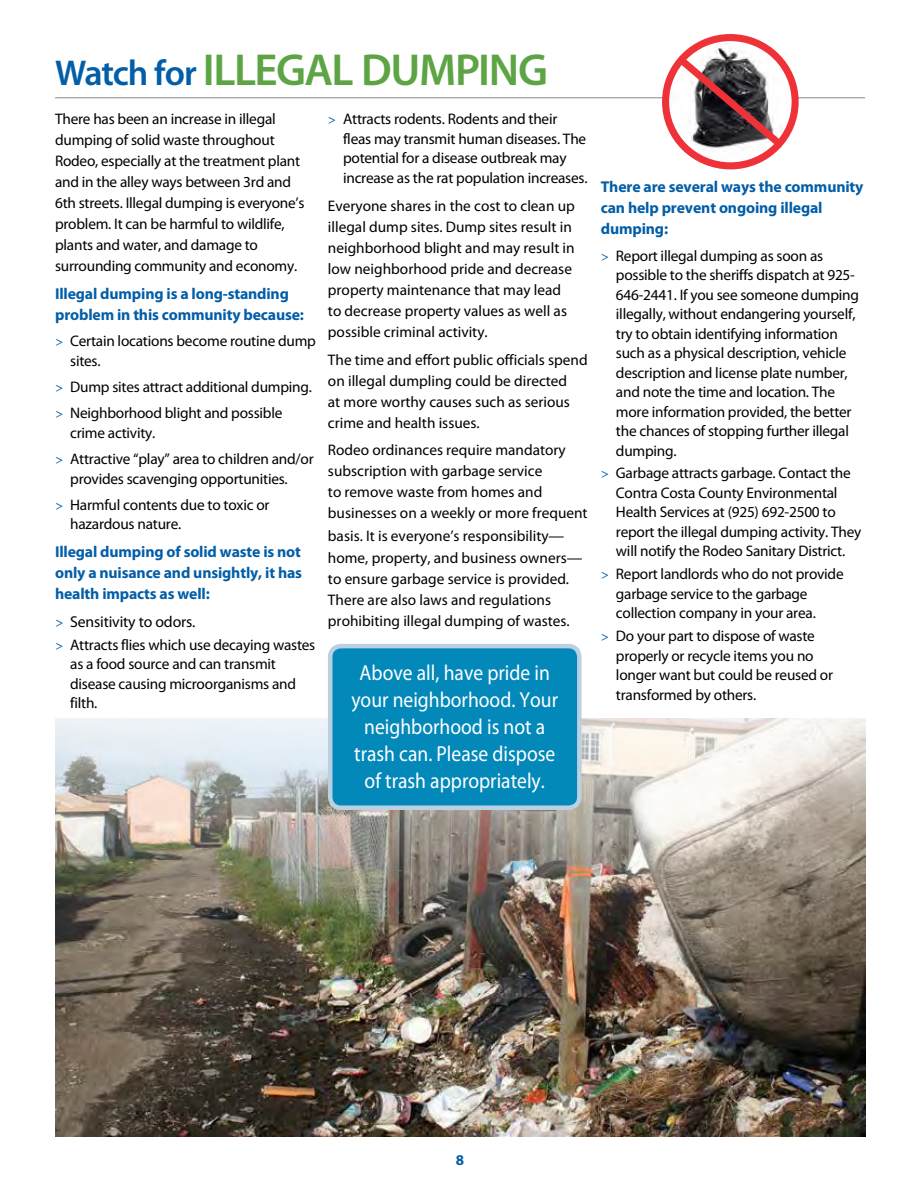
<style>
.page{position:relative;width:918px;height:1188px;background:#fff}
.page>*{position:absolute;margin:0;border:0;box-sizing:border-box;transform-origin:0 0}
.t1{font:600 45px "Myriad Pro";letter-spacing:-.035em;color:#5da444}
.t2{font:21.75px/27px "Myriad Pro";color:#fff;text-align:center;scale:.9 1}
.t3{font:700 15.75px/21px "Myriad Pro";letter-spacing:-.01em;color:#035ea8}
.t4{font:15.75px "Myriad Pro";letter-spacing:-.01em;color:#000}
.t5{font:15.3px/19.5px "Myriad Pro";letter-spacing:-.015em;color:#000}
.t6{font:700 15px "Myriad Pro";color:#035ea8}
.s1{font-size:36px;color:#035ea8}
.s2{font-family:"Arno Pro";color:#035ea8}
.s3{font-size:15.75px}
</style>
<div class="page">
<img style="left:55px;top:718px;width:810px;height:418px">
<hr style="left:55px;top:97px;width:810px;height:1px;background:#939598">
<img style="left:666px;top:38px;width:128px;height:128px">
<div style="left:662px;top:34px;width:137px;height:135px;border:7px solid #ee3238;border-radius:50%"></div>
<svg style="left:671px;top:50px;width:118px;height:104px"></svg>
<div style="left:330px;top:646px;width:249px;height:162px;background:#0388ba;border-radius:11px"></div>
<div style="left:328px;top:644px;width:254px;height:166px;border:4px solid #bcd0e4;border-radius:11px"></div>
<h1 class="t1" style="left:55px;top:41px;width:494px"><span class="s1">Watch for</span> ILLEGAL DUMPING</h1>
<p class="t5" style="left:55px;top:109px;width:251px;line-height:21px">There has been an increase in illegal dumping of solid waste throughout Rodeo, especially at the treatment plant and in the alley ways between 3rd and 6th streets. Illegal dumping is everyone’s problem. It can be harmful to wildlife, plants and water, and damage to surrounding community and economy.</p>
<p class="t3" style="left:55px;top:283px;width:250px">Illegal dumping is a long-standing problem in this community because:</p>
<p class="t5" style="left:70px;top:331px;width:247px;text-indent:-15px"><span class="s2">&gt;</span> Certain locations become routine dump sites.</p>
<p class="t5" style="left:55px;top:374px;width:258px;line-height:26.2px"><span class="s2">&gt;</span> Dump sites attract additional dumping. <span class="s2">&gt;</span> Neighborhood blight and possible</p>
<p class="t5" style="left:55px;top:419px;width:260px;line-height:26.2px;text-indent:15px">crime activity.<br><span class="s2">&gt;</span> Attractive “play” area to children and/or</p>
<p class="t5" style="left:55px;top:465px;width:234px;line-height:26.2px;text-indent:15px">provides scavenging opportunities. <span class="s2">&gt;</span> Harmful contents due to toxic or</p>
<p class="t5" style="left:70px;top:514px;width:113px">hazardous nature.</p>
<p class="t3" style="left:55px;top:541px;width:249px;text-align:justify">Illegal dumping of solid waste is not only a nuisance and unsightly, it has health impacts as well:</p>
<p class="t4" style="left:55px;top:612px;width:142px"><span class="s2">&gt;</span> Sensitivity to odors.</p>
<p class="t5" style="left:70px;top:635px;width:247px;text-indent:-15px"><span class="s2">&gt;</span> Attracts flies which use decaying wastes as a food source and can transmit disease causing microorganisms and filth.</p>
<p class="t5" style="left:343px;top:109px;width:246px;text-indent:-15px"><span class="s2">&gt;</span> Attracts rodents. Rodents and their fleas may transmit human diseases. The potential for a disease outbreak may increase as the rat population increases.</p>
<p class="t5" style="left:328px;top:195px;width:248px;line-height:21px">Everyone shares in the cost to clean up illegal dump sites. Dump sites result in neighborhood blight and may result in low neighborhood pride and decrease property maintenance that may lead to decrease property values as well as possible criminal activity.</p>
<p class="t5" style="left:328px;top:349px;width:261px;line-height:21px">The time and effort public officials spend on illegal dumpling could be directed<br>at more worthy causes such as serious crime and health issues.</p>
<p class="t5" style="left:328px;top:439px;width:261px;line-height:21px">Rodeo ordinances require mandatory subscription with garbage service<br>to remove waste from homes and businesses on a weekly or more frequent</p>
<p class="t5" style="left:328px;top:525px;width:256px;line-height:21.3px">basis. It is everyone’s responsibility<span class="s3">— </span>home, property, and business owners<span class="s3">— </span>to ensure garbage service is provided.<br>There are also laws and regulations prohibiting illegal dumping of wastes.</p>
<h2 class="t2" style="left:351px;top:659px;width:231px">Above all, have pride in your neighborhood. Your neighborhood is not a trash can. Please dispose of trash appropriately.</h2>
<p class="t3" style="left:601px;top:176px;width:264px">There are several ways the community can help prevent ongoing illegal dumping:</p>
<p class="t5" style="left:616px;top:245px;width:245px;text-indent:-15px"><span class="s2">&gt;</span> Report illegal dumping as soon as possible to the sheriffs dispatch at 925- 646-2441. If you see someone dumping illegally, without endangering yourself, try to obtain identifying information such as a physical description, vehicle description and license plate number, and note the time and location. The more information provided, the better the chances of stopping further illegal dumping.</p>
<p class="t5" style="left:616px;top:463px;width:247px;text-indent:-15px"><span class="s2">&gt;</span> Garbage attracts garbage. Contact the Contra Costa County Environmental Health Services at (925) 692-2500 to report the illegal dumping activity. They will notify the Rodeo Sanitary District.</p>
<p class="t5" style="left:616px;top:564px;width:229px;text-indent:-15px"><span class="s2">&gt;</span> Report landlords who do not provide garbage service to the garbage collection company in your area.</p>
<p class="t5" style="left:616px;top:626px;width:219px;text-indent:-15px"><span class="s2">&gt;</span> Do your part to dispose of waste properly or recycle items you no longer want but could be reused or transformed by others.</p>
<p class="t6" style="left:456px;top:1150px;width:10px">8</p>
</div>
